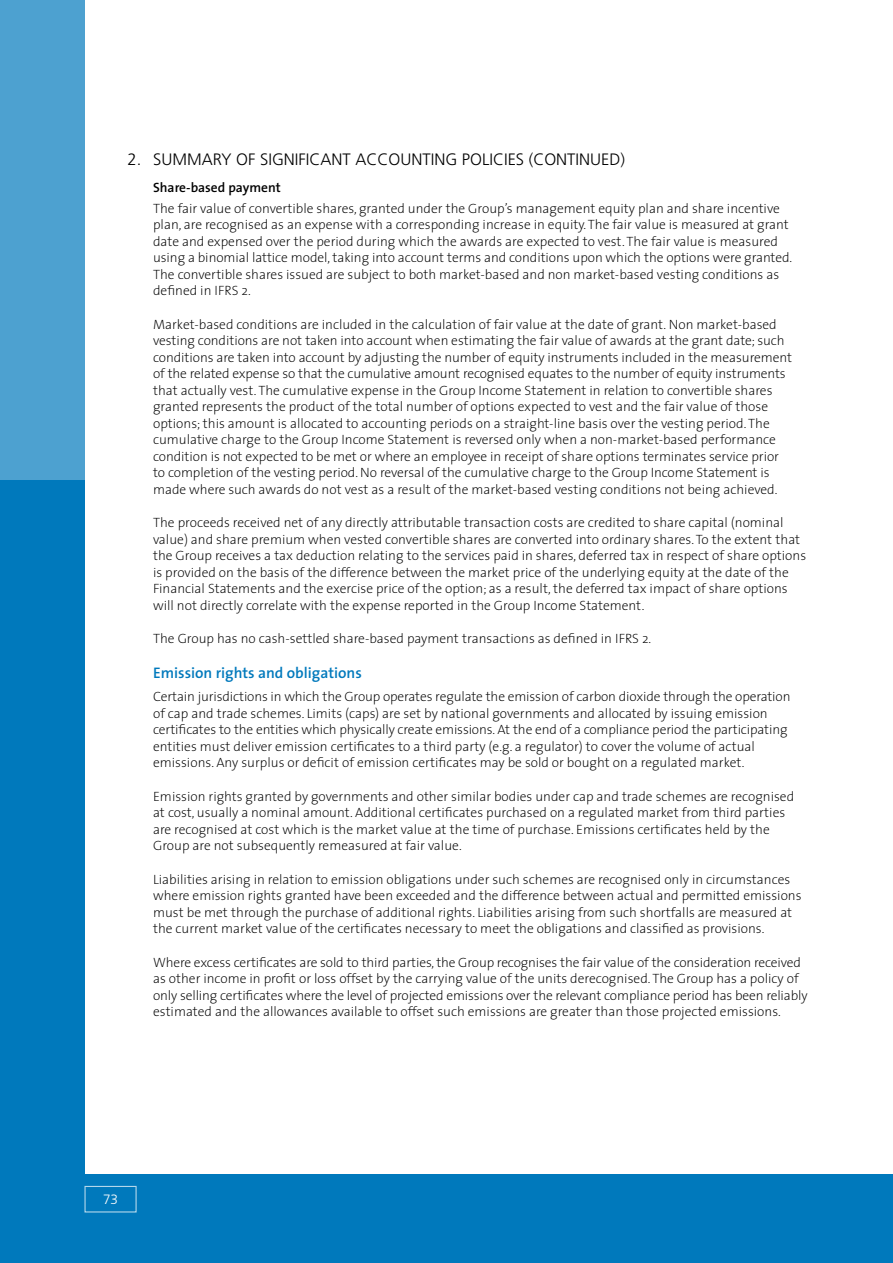
<style>
.page{position:relative;width:893px;height:1263px;background:#4da1d0}
.page>*{position:absolute;margin:0;border:0;box-sizing:border-box;transform-origin:0 0}
.t1{font:300 16.5px "Frutiger LT Std";color:#000}
.t2{font:600 15.3px "The Sans";color:#0079bc}
.t3{font:200 13.5px/16.5px "The Sans";color:#000}
.t4{font:300 13.5px "Frutiger LT Std";color:#fff}
.s1{font-weight:600}
</style>
<div class="page">
<div style="left:0;top:480px;width:893px;height:783px;background:#0079bc"></div>
<div style="left:85px;top:0;width:808px;height:1174px;background:#fff"></div>
<div style="left:84px;top:1186px;width:53px;height:26px;border:1px solid #b3d7eb"></div>
<p class="t1" style="left:128px;top:150px;width:47px">2. SUMMARY</p>
<p class="t1" style="left:236px;top:150px;width:33px">OF SIGNIFICANT</p>
<p class="t1" style="left:355px;top:150px;width:12px">ACCOUNTING</p>
<p class="t1" style="left:462px;top:150px;width:9px">POLICIES</p>
<p class="t1" style="left:529px;top:150px;width:16px">(CONTINUED</p>
<p class="t1" style="left:620px;top:150px;width:6px">)</p>
<p class="t3" style="left:153px;top:177px;width:628px;line-height:20.7px"><span class="s1">Share-based payment<br></span>The fair value of convertible shares, granted under the Group’s management equity plan and share incentive</p>
<p class="t3" style="left:153px;top:216px;width:641px">plan, are recognised as an expense with a corresponding increase in equity. The fair value is measured at grant date and expensed over the period during which the awards are expected to vest. The fair value is measured using a binomial lattice model, taking into account terms and conditions upon which the options were granted.<br>The convertible shares issued are subject to both market-based and non market-based vesting conditions as defined in IFRS 2.</p>
<p class="t3" style="left:153px;top:315px;width:640px">Market-based conditions are included in the calculation of fair value at the date of grant. Non market-based vesting conditions are not taken into account when estimating the fair value of awards at the grant date; such conditions are taken into account by adjusting the number of equity instruments included in the measurement of the related expense so that the cumulative amount recognised equates to the number of equity instruments that actually vest. The cumulative expense in the Group Income Statement in relation to convertible shares granted represents the product of the total number of options expected to vest and the fair value of those options; this amount is allocated to accounting periods on a straight-line basis over the vesting period. The cumulative charge to the Group Income Statement is reversed only when a non-market-based performance condition is not expected to be met or where an employee in receipt of share options terminates service prior to completion of the vesting period. No reversal of the cumulative charge to the Group Income Statement is made where such awards do not vest as a result of the market-based vesting conditions not being achieved.</p>
<p class="t3" style="left:153px;top:514px;width:655px">The proceeds received net of any directly attributable transaction costs are credited to share capital (nominal value) and share premium when vested convertible shares are converted into ordinary shares. To the extent that the Group receives a tax deduction relating to the services paid in shares, deferred tax in respect of share options is provided on the basis of the difference between the market price of the underlying equity at the date of the Financial Statements and the exercise price of the option; as a result, the deferred tax impact of share options will not directly correlate with the expense reported in the Group Income Statement.</p>
<p class="t3" style="left:153px;top:630px;width:500px">The Group has no cash-settled share-based payment transactions as defined in IFRS 2.</p>
<p class="t2" style="left:153px;top:660px;width:210px">Emission rights and obligations</p>
<p class="t3" style="left:153px;top:688px;width:639px">Certain jurisdictions in which the Group operates regulate the emission of carbon dioxide through the operation of cap and trade schemes. Limits (caps) are set by national governments and allocated by issuing emission certificates to the entities which physically create emissions. At the end of a compliance period the participating entities must deliver emission certificates to a third party (e.g. a regulator) to cover the volume of actual emissions. Any surplus or deficit of emission certificates may be sold or bought on a regulated market.</p>
<p class="t3" style="left:153px;top:787px;width:643px">Emission rights granted by governments and other similar bodies under cap and trade schemes are recognised at cost, usually a nominal amount. Additional certificates purchased on a regulated market from third parties are recognised at cost which is the market value at the time of purchase. Emissions certificates held by the Group are not subsequently remeasured at fair value.</p>
<p class="t3" style="left:153px;top:870px;width:650px">Liabilities arising in relation to emission obligations under such schemes are recognised only in circumstances where emission rights granted have been exceeded and the difference between actual and permitted emissions must be met through the purchase of additional rights. Liabilities arising from such shortfalls are measured at the current market value of the certificates necessary to meet the obligations and classified as provisions.</p>
<p class="t3" style="left:153px;top:953px;width:656px">Where excess certificates are sold to third parties, the Group recognises the fair value of the consideration received as other income in profit or loss offset by the carrying value of the units derecognised. The Group has a policy of only selling certificates where the level of projected emissions over the relevant compliance period has been reliably estimated and the allowances available to offset such emissions are greater than those projected emissions.</p>
<p class="t4" style="left:103px;top:1192px;width:17px">73</p>
</div>
